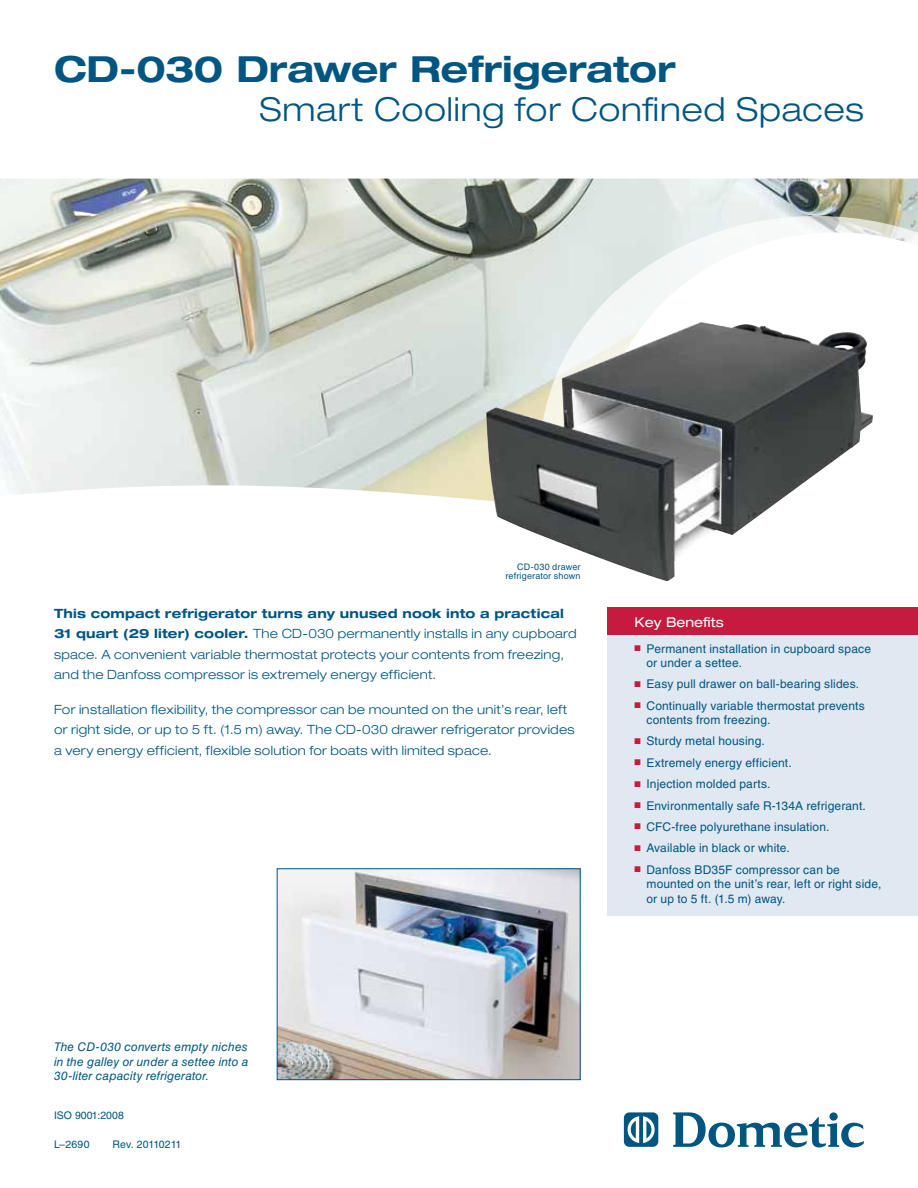
<style>
.page{position:relative;width:918px;height:1188px;background:#fff}
.page>*{position:absolute;margin:0;border:0;box-sizing:border-box;transform-origin:0 0}
.t1{font:700 expanded 36px "Helvetica Neue";letter-spacing:-.005em;color:#005581}
.t2{font:300 expanded 33px "Helvetica Neue";letter-spacing:.02em;color:#005581}
.t3{font:expanded 13.5px "Helvetica Neue";color:#fff}
.t4{font:300 expanded 12.75px/20.7px "Helvetica Neue";letter-spacing:.02em;color:#005581}
.t5{font:12px/21.3px "Helvetica LT Std";letter-spacing:.01em;color:#005581}
.t6{font:italic 12px/14.4px "Helvetica LT Std";letter-spacing:.01em;color:#005581;text-align:justify}
.t7{font:10.5px "Helvetica LT Std";color:#005581}
.t8{font:9px/9px "Helvetica LT Std";letter-spacing:.02em;color:#005581;text-align:right}
.s1{font-weight:700}
</style>
<div class="page">
<img style="left:0;top:179px;width:918px;height:322px">
<svg style="left:540px;top:216px;width:378px;height:285px"></svg>
<div style="left:608px;top:608px;width:310px;height:27px;background:#c61a3f"></div>
<div style="left:608px;top:635px;width:310px;height:281px;background:#e0e8f1"></div>
<img style="left:486px;top:322px;width:387px;height:259px">
<img style="left:279px;top:870px;width:300px;height:208px">
<div style="left:277px;top:868px;width:304px;height:212px;border:1px solid #005581"></div>
<svg style="left:673px;top:1112px;width:191px;height:35px"></svg>
<svg style="left:624px;top:1112px;width:34px;height:35px"></svg>
<h1 class="t1" style="left:54px;top:47px;width:623px">CD-030 Drawer Refrigerator</h1>
<h2 class="t2" style="left:259px;top:90px;width:606px">Smart Cooling for Confined Spaces</h2>
<p class="t8" style="left:505px;top:563px;width:77px">CD-030 drawer refrigerator shown</p>
<p class="t4" style="left:54px;top:603px;width:524px"><span class="s1">This compact refrigerator turns any unused nook into a practical 31 quart (29 liter) cooler.</span> The CD-030 permanently installs in any cupboard space. A convenient variable thermostat protects your contents from freezing, and the Danfoss compressor is extremely energy efficient.</p>
<p class="t4" style="left:54px;top:699px;width:522px">For installation flexibility, the compressor can be mounted on the unit’s rear, left or right side, or up to 5 ft. (1.5 m) away. The CD-030 drawer refrigerator provides a very energy efficient, flexible solution for boats with limited space.</p>
<p class="t6" style="left:54px;top:1040px;width:196px">The CD-030 converts empty niches in the galley or under a settee into a 30-liter capacity refrigerator.</p>
<p class="t7" style="left:54px;top:1109px;width:71px">ISO 9001:2008</p>
<p class="t7" style="left:54px;top:1138px;width:37px">L–2690</p>
<p class="t7" style="left:112px;top:1138px;width:71px">Rev. 20110211</p>
<p class="t3" style="left:634px;top:614px;width:91px">Key Benefits</p>
<p class="t5" style="left:646px;top:641px;width:226px;line-height:14.4px">Permanent installation in cupboard space or under a settee.</p>
<p class="t5" style="left:646px;top:673px;width:220px">Easy pull drawer on ball-bearing slides.<br>Continually variable thermostat prevents</p>
<p class="t5" style="left:646px;top:709px;width:221px">contents from freezing.<br>Sturdy metal housing.<br>Extremely energy efficient.<br>Injection molded parts.<br>Environmentally safe R-134A refrigerant.<br>CFC-free polyurethane insulation.<br>Available in black or white.<br>Danfoss BD35F compressor can be</p>
<p class="t5" style="left:646px;top:877px;width:236px;line-height:14.4px">mounted on the unit’s rear, left or right side, or up to 5 ft. (1.5 m) away.</p>
</div>
